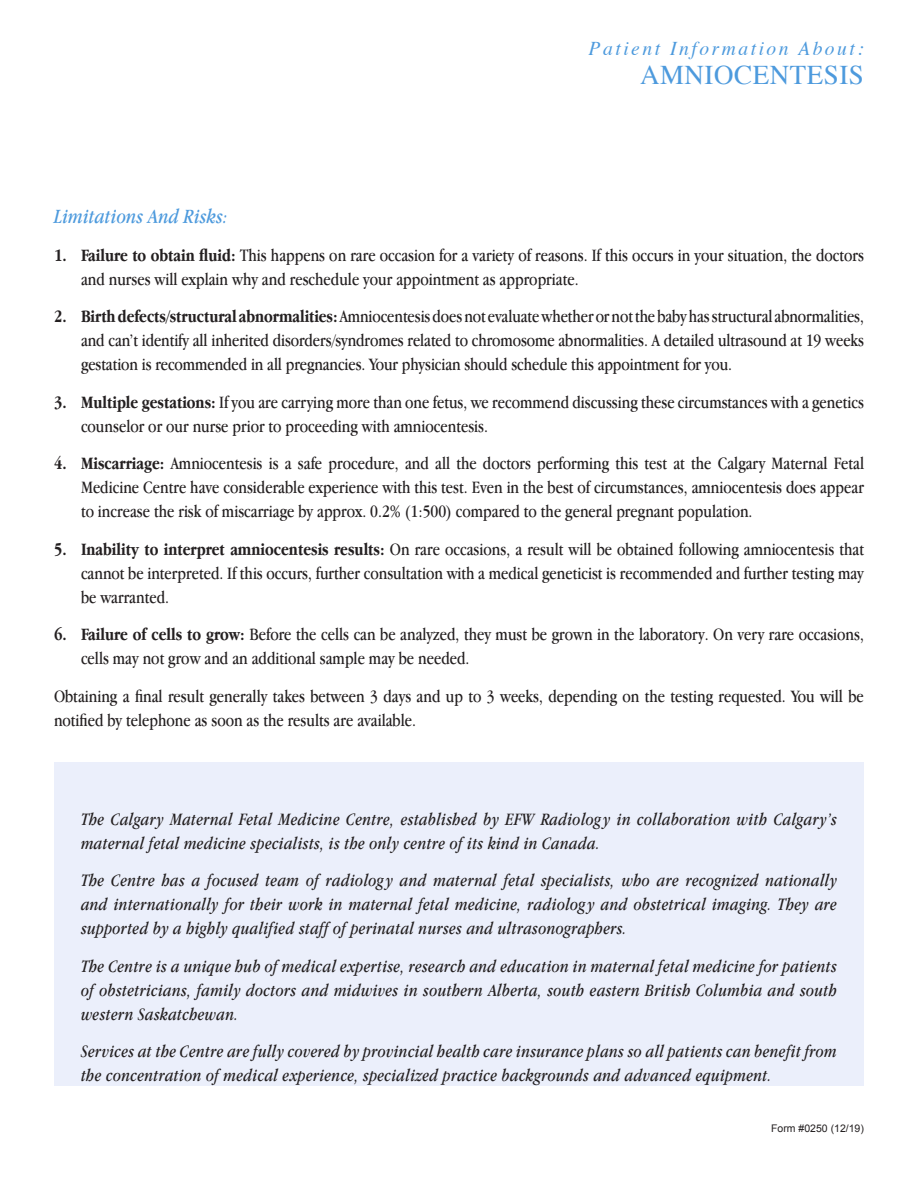
<style>
.page{position:relative;width:918px;height:1188px;background:#fff}
.page>*{position:absolute;margin:0;border:0;box-sizing:border-box;transform-origin:0 0}
.t1{font:27px "Times";letter-spacing:.02em;color:#4d9add}
.Heading{font:italic 21px "Apple Garamond";letter-spacing:.01em;color:#4d9add}
.t2{font:italic 19.5px "Times";letter-spacing:.13em;color:#4d9add}
.t3{font:18px/24px "Apple Garamond";color:#231f20}
.t4{font:italic 18px/24px "Apple Garamond";letter-spacing:.02em;color:#231f20}
.t5{font:10.5px "Arial";color:#231f20}
.s1{font-weight:700}
</style>
<div class="page">
<div style="left:54px;top:762px;width:810px;height:324px;background:#ebeffb"></div>
<p class="t2" style="left:589px;top:32px;width:277px">Patient Information About:</p>
<p class="t1" style="left:640px;top:49px;width:225px">AMNIOCENTESIS</p>
<p class="Heading" style="left:54px;top:204px;width:175px">Limitations And Risks:</p>
<p class="t3" style="left:81px;top:243px;width:784px;text-indent:-27px"><span class="s1">1. Failure to obtain fluid:</span> This happens on rare occasion for a variety of reasons. If this occurs in your situation, the doctors and nurses will explain why and reschedule your appointment as appropriate.</p>
<p class="t3" style="left:81px;top:304px;width:785px;text-align:justify;text-indent:-27px"><span class="s1">2. Birth defects/structural abnormalities:</span> Amniocentesis does not evaluate whether or not the baby has structural abnormalities, and can’t identify all inherited disorders/syndromes related to chromosome abnormalities. A detailed ultrasound at 19 weeks gestation is recommended in all pregnancies. Your physician should schedule this appointment for you.</p>
<p class="t3" style="left:81px;top:390px;width:785px;text-indent:-27px"><span class="s1">3. Multiple gestations:</span> If you are carrying more than one fetus, we recommend discussing these circumstances with a genetics counselor or our nurse prior to proceeding with amniocentesis.</p>
<p class="t3" style="left:81px;top:451px;width:785px;text-align:justify;text-indent:-27px"><span class="s1">4. Miscarriage:</span> Amniocentesis is a safe procedure, and all the doctors performing this test at the Calgary Maternal Fetal Medicine Centre have considerable experience with this test. Even in the best of circumstances, amniocentesis does appear to increase the risk of miscarriage by approx. 0.2% (1:500) compared to the general pregnant population.</p>
<p class="t3" style="left:81px;top:537px;width:785px;text-align:justify;text-indent:-27px"><span class="s1">5. Inability to interpret amniocentesis results:</span> On rare occasions, a result will be obtained following amniocentesis that cannot be interpreted. If this occurs, further consultation with a medical geneticist is recommended and further testing may be warranted.</p>
<p class="t3" style="left:81px;top:622px;width:785px;text-indent:-27px"><span class="s1">6. Failure of cells to grow:</span> Before the cells can be analyzed, they must be grown in the laboratory. On very rare occasions, cells may not grow and an additional sample may be needed.</p>
<p class="t3" style="left:54px;top:684px;width:811px">Obtaining a final result generally takes between 3 days and up to 3 weeks, depending on the testing requested. You will be notified by telephone as soon as the results are available.</p>
<p class="t4" style="left:81px;top:807px;width:758px">The Calgary Maternal Fetal Medicine Centre, established by EFW Radiology in collaboration with Calgary’s maternal fetal medicine specialists, is the only centre of its kind in Canada.</p>
<p class="t4" style="left:81px;top:868px;width:758px;text-align:justify">The Centre has a focused team of radiology and maternal fetal specialists, who are recognized nationally and internationally for their work in maternal fetal medicine, radiology and obstetrical imaging. They are supported by a highly qualified staff of perinatal nurses and ultrasonographers.</p>
<p class="t4" style="left:81px;top:954px;width:758px;text-align:justify">The Centre is a unique hub of medical expertise, research and education in maternal fetal medicine for patients of obstetricians, family doctors and midwives in southern Alberta, south eastern British Columbia and south western Saskatchewan.</p>
<p class="t4" style="left:81px;top:1039px;width:757px">Services at the Centre are fully covered by provincial health care insurance plans so all patients can benefit from the concentration of medical experience, specialized practice backgrounds and advanced equipment.</p>
<p class="t5" style="left:771px;top:1122px;width:94px">Form #0250 (12/19)</p>
</div>
